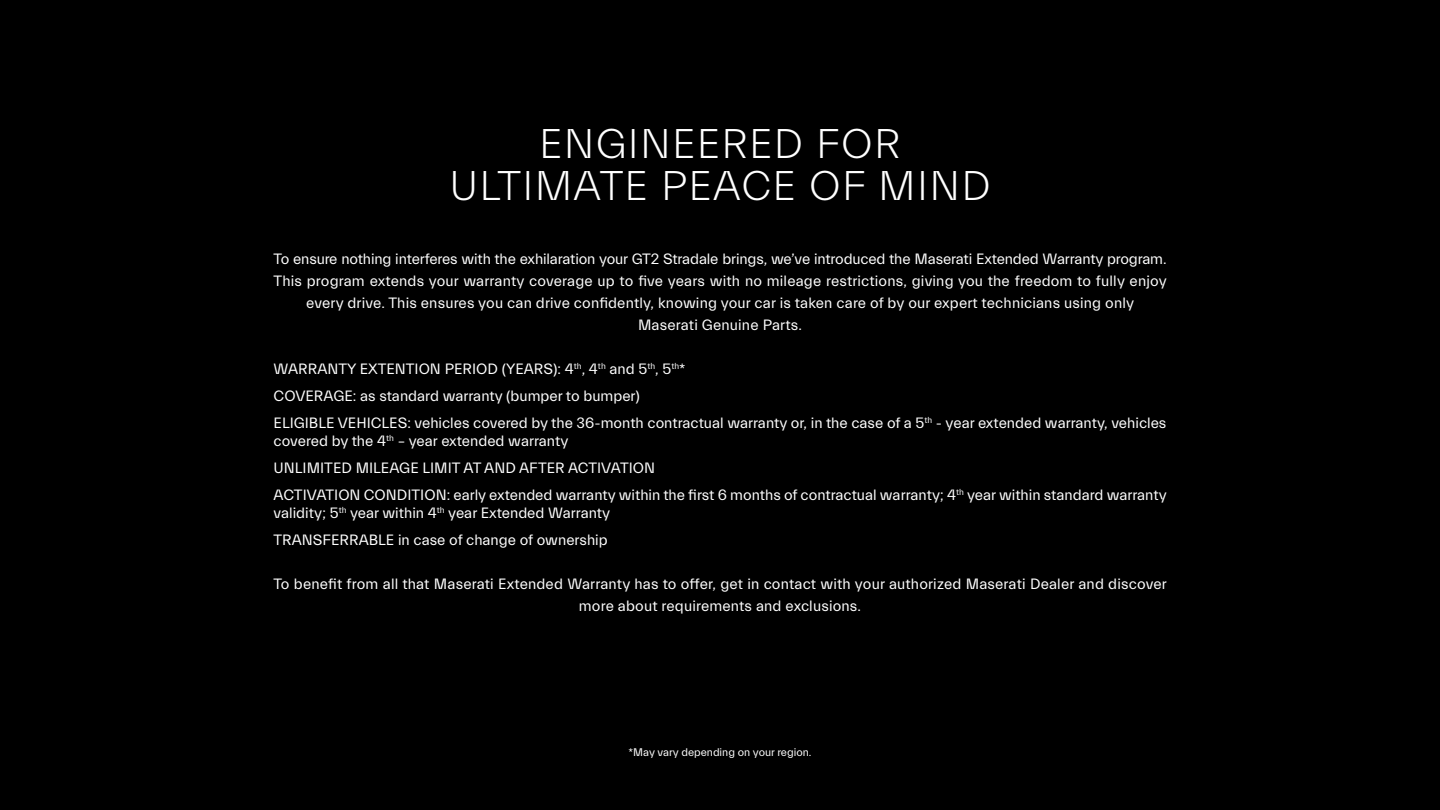
<style>
.page{position:relative;width:1440px;height:810px;background:#000}
.page>*{position:absolute;margin:0;border:0;box-sizing:border-box;transform-origin:0 0}
.t1{font:300 42px/42px "Everett";letter-spacing:.03em;color:#fff;text-align:center}
.t2{font:15.15px/27px "Everett";color:#fff}
.t3{font:11.25px "Everett";color:#fff}
</style>
<div class="page">
<h1 class="t1" style="left:449px;top:123px;width:543px">ENGINEERED FOR<br>ULTIMATE PEACE OF MIND</h1>
<p class="t2" style="left:274px;top:249px;width:895px;line-height:21.9px;text-align:center">To ensure nothing interferes with the exhilaration your GT2 Stradale brings, we’ve introduced the Maserati Extended Warranty program.<br>This program extends your warranty coverage up to five years with no mileage restrictions, giving you the freedom to fully enjoy every drive. This ensures you can drive confidently, knowing your car is taken care of by our expert technicians using only<br>Maserati Genuine Parts.</p>
<p class="t2" style="left:274px;top:356px;width:894px">WARRANTY EXTENTION PERIOD (YEARS): 4<sup>th</sup>, 4<sup>th</sup> and 5<sup>th</sup>, 5<sup>th</sup>*<br>COVERAGE: as standard warranty (bumper to bumper)<br>ELIGIBLE VEHICLES: vehicles covered by the 36-month contractual warranty or, in the case of a 5<sup>th</sup> - year extended warranty, vehicles</p>
<p class="t2" style="left:274px;top:428px;width:895px">covered by the 4<sup>th</sup> – year extended warranty<br>UNLIMITED MILEAGE LIMIT AT AND AFTER ACTIVATION<br>ACTIVATION CONDITION: early extended warranty within the first 6 months of contractual warranty; 4<sup>th</sup> year within standard warranty</p>
<p class="t2" style="left:274px;top:500px;width:338px">validity; 5<sup>th</sup> year within 4<sup>th</sup> year Extended Warranty<br>TRANSFERRABLE in case of change of ownership</p>
<p class="t2" style="left:274px;top:573px;width:895px;line-height:21.9px;text-align:center">To benefit from all that Maserati Extended Warranty has to offer, get in contact with your authorized Maserati Dealer and discover more about requirements and exclusions.</p>
<p class="t3" style="left:628px;top:746px;width:185px">*May vary depending on your region.</p>
</div>
